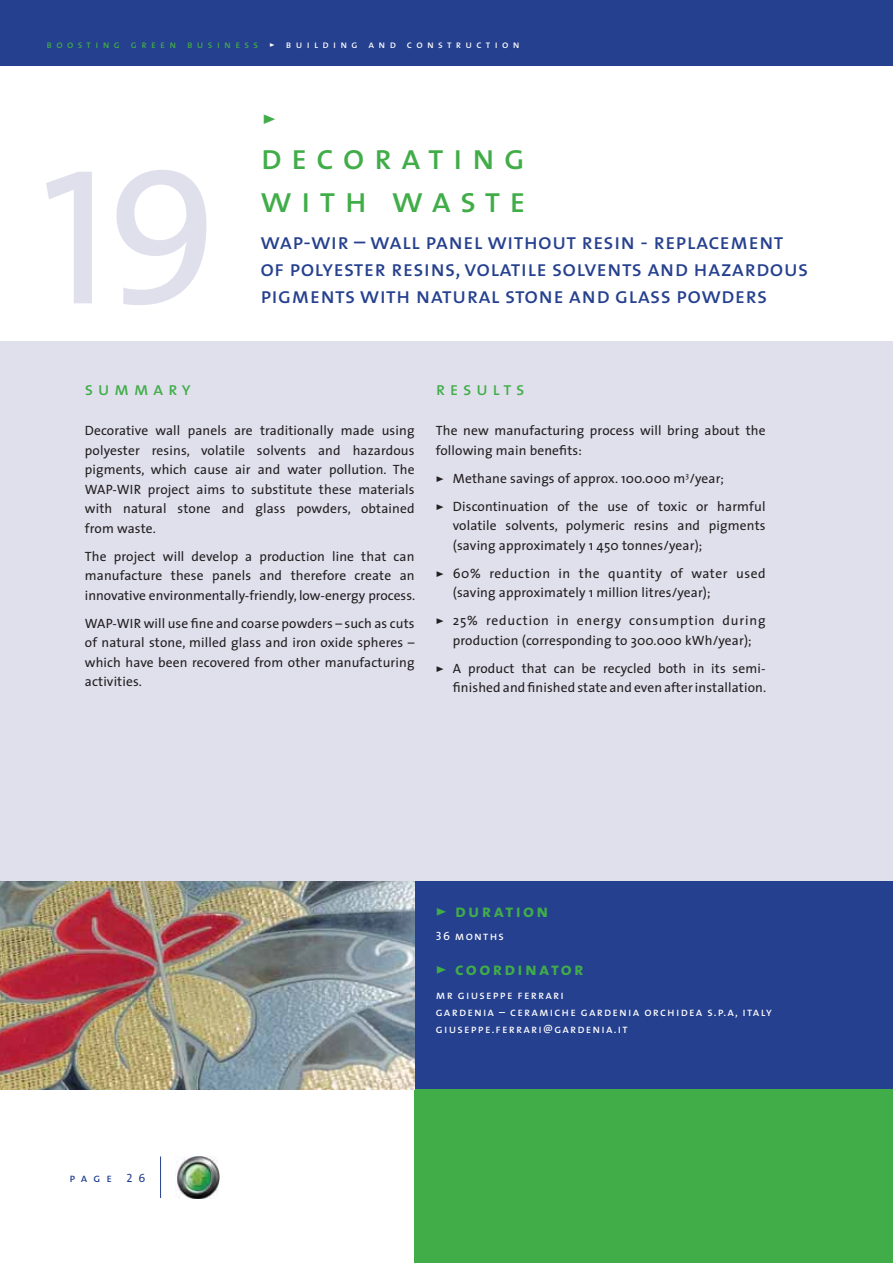
<style>
.page{position:relative;width:893px;height:1263px;background:#fff}
.page>*{position:absolute;margin:0;border:0;box-sizing:border-box;transform-origin:0 0}
.t1{font:195px "The Sans Caps";color:#e0e0ed}
.t2{font:36px/43.2px "The Sans Caps";letter-spacing:.25em;color:#41ad49}
.t3{font:27px "The Sans Caps";color:#41ad49}
.t4{font:22.5px/27px "The Sans Caps";letter-spacing:.01em;color:#25408e}
.t5{font:18.75px "The Sans Caps";letter-spacing:.24em;color:#41ad49}
.t6{font:18px "The Sans Bold Caps";letter-spacing:.13em;color:#41ad49}
.t7{font:13.5px/19.5px "The Sans";letter-spacing:.01em;color:#231f20}
.t8{font:12px/17.2px "The Sans Caps";letter-spacing:.1em;color:#fff}
.t9{font:12px "The Sans Caps";letter-spacing:.495em;color:#25408e}
.t10{font:10.5px "The Sans Caps";letter-spacing:.41em;color:#fff}
.s1{color:#41ad49}
.s2{font-family:"The Sans Bold Caps"}
</style>
<div class="page">
<div style="left:0;top:0;width:892px;height:65px;background:#25408e"></div>
<div style="left:0;top:342px;width:892px;height:748px;background:#e0e0ed"></div>
<div style="left:414px;top:882px;width:478px;height:208px;background:#25408e"></div>
<div style="left:414px;top:1090px;width:478px;height:173px;background:#41ad49"></div>
<img style="left:0;top:882px;width:414px;height:208px">
<img style="left:177px;top:1156px;width:42px;height:43px">
<hr style="left:160px;top:1156px;width:1px;height:42px;background:#25408e">
<p class="t10" style="left:47px;top:38px;width:474px"><span class="s1">boosting green business</span> &gt; building and construction</p>
<h1 class="t1" style="left:41px;top:122px;width:180px">19</h1>
<h3 class="t3" style="left:261px;top:102px;width:16px">&gt;</h3>
<h2 class="t2" style="left:260px;top:135px;width:267px">decorating with waste</h2>
<h3 class="t4" style="left:260px;top:228px;width:549px">wap-wir – wall panel without resin - replacement of polyester resins, volatile solvents and hazardous pigments with natural stone and glass powders</h3>
<h3 class="t5" style="left:85px;top:377px;width:107px">summary</h3>
<p class="t7" style="left:85px;top:422px;width:331px;text-align:justify">Decorative wall panels are traditionally made using polyester resins, volatile solvents and hazardous pigments, which cause air and water pollution. The WAP-WIR project aims to substitute these materials with natural stone and glass powders, obtained from waste.</p>
<p class="t7" style="left:85px;top:548px;width:332px;text-align:justify">The project will develop a production line that can manufacture these panels and therefore create an innovative environmentally-friendly, low-energy process.</p>
<p class="t7" style="left:85px;top:615px;width:331px;text-align:justify">WAP-WIR will use fine and coarse powders – such as cuts of natural stone, milled glass and iron oxide spheres – which have been recovered from other manufacturing activities.</p>
<h3 class="t5" style="left:436px;top:377px;width:90px">results</h3>
<p class="t7" style="left:436px;top:422px;width:331px">The new manufacturing process will bring about the following main benefits:</p>
<p class="t7" style="left:436px;top:466px;width:331px;line-height:28px"><span class="s2">&gt;</span> Methane savings of approx. 100.000 m<sup>3</sup>/year;<br><span class="s2">&gt;</span> Discontinuation of the use of toxic or harmful</p>
<p class="t7" style="left:453px;top:517px;width:314px">volatile solvents, polymeric resins and pigments (saving approximately 1 450 tonnes/year);</p>
<p class="t7" style="left:453px;top:565px;width:314px;text-indent:-17px"><span class="s2">&gt;</span> 60% reduction in the quantity of water used (saving approximately 1 million litres/year);</p>
<p class="t7" style="left:436px;top:612px;width:331px;text-align:center"><span class="s2">&gt;</span> 25% reduction in energy consumption during production (corresponding to 300.000 kWh/year);</p>
<p class="t7" style="left:436px;top:660px;width:332px;text-align:right"><span class="s2">&gt;</span> A product that can be recycled both in its semi&shy;finished and finished state and even after installation.</p>
<p class="t9" style="left:70px;top:1170px;width:77px">page 26</p>
<h3 class="t6" style="left:436px;top:900px;width:114px">&gt; duration</h3>
<p class="t8" style="left:436px;top:927px;width:70px">36 months</p>
<h3 class="t6" style="left:436px;top:958px;width:149px">&gt; coordinator</h3>
<p class="t8" style="left:436px;top:986px;width:337px">mr giuseppe ferrari<br>gardenia – ceramiche gardenia orchidea s.p.a, italy giuseppe.ferrari@gardenia.it</p>
</div>
